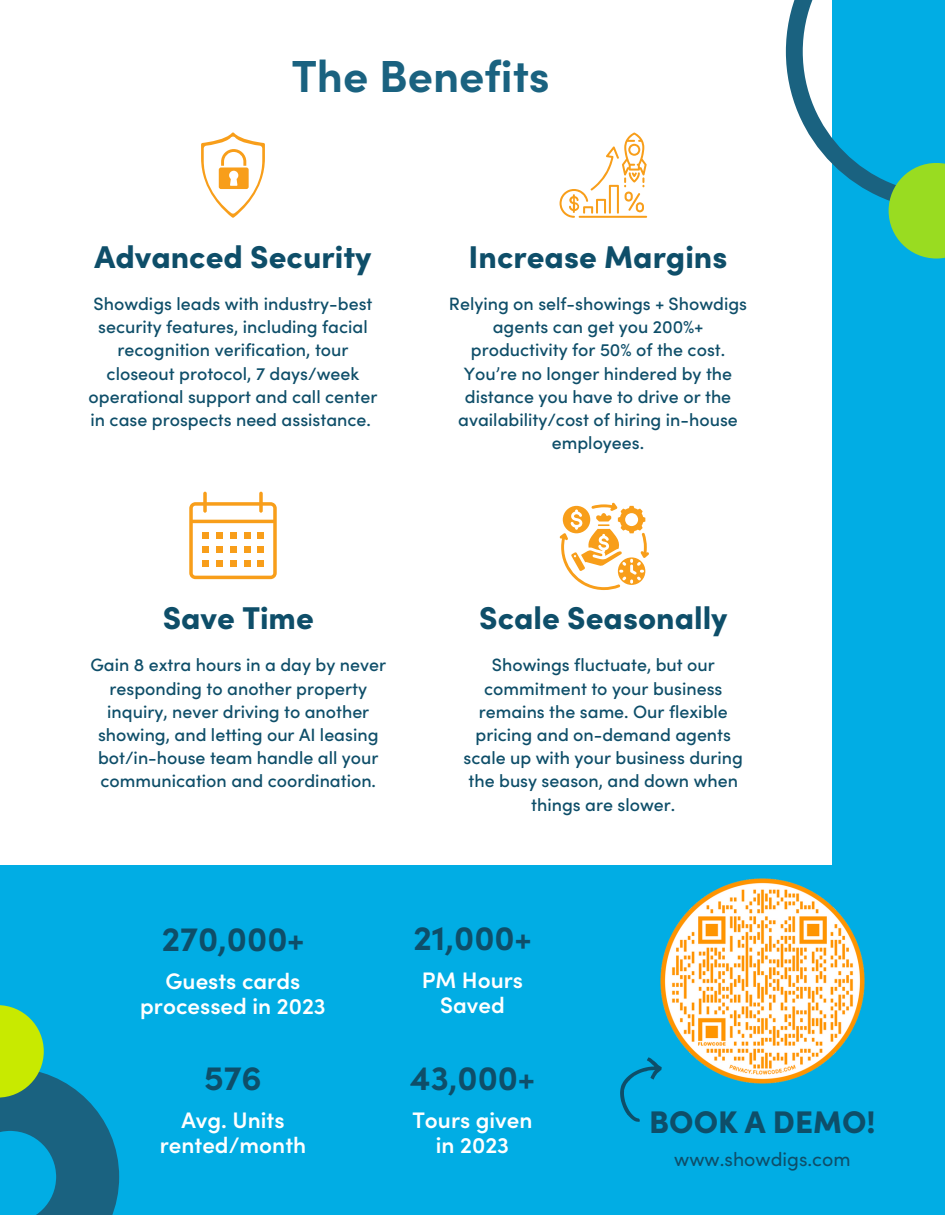
<style>
.page{position:relative;width:945px;height:1215px;background:#fff}
.page>*{position:absolute;margin:0;border:0;box-sizing:border-box;transform-origin:0 0}
.t1{font:700 45px "Sofia Pro";color:#1a6280}
.t2{font:700 34.2px "Sofia Pro";color:#0e4e69}
.t3{font:900 31.5px "Sofia Pro";color:#0e4e69}
.t4{font:900 31.35px "Sofia Pro";color:#0e4e69}
.t5{font:600 22.5px/24.8px "Sofia Pro";color:#fff;text-align:center}
.t6{font:19.5px "Sofia Pro";color:#0e4e69}
.t7{font:500 17.85px/23.2px "Sofia Pro";color:#0e4e69;text-align:center}
</style>
<div class="page">
<div style="left:832px;top:0;width:113px;height:1215px;background:#01ade4"></div>
<svg style="left:786px;top:0;width:103px;height:211px"></svg>
<svg style="left:889px;top:163px;width:56px;height:96px;fill:#99dc21"></svg>
<svg style="left:189px;top:492px;width:88px;height:87px"></svg>
<div style="left:202px;top:532px;width:7px;height:7px;background:#f89e1a"></div>
<div style="left:216px;top:532px;width:7px;height:7px;background:#f89e1a"></div>
<div style="left:230px;top:532px;width:7px;height:7px;background:#f89e1a"></div>
<div style="left:244px;top:532px;width:7px;height:7px;background:#f89e1a"></div>
<div style="left:258px;top:532px;width:6px;height:7px;background:#f89e1a"></div>
<div style="left:202px;top:546px;width:7px;height:7px;background:#f89e1a"></div>
<div style="left:216px;top:546px;width:7px;height:7px;background:#f89e1a"></div>
<div style="left:230px;top:546px;width:7px;height:7px;background:#f89e1a"></div>
<div style="left:244px;top:546px;width:7px;height:7px;background:#f89e1a"></div>
<div style="left:258px;top:546px;width:6px;height:7px;background:#f89e1a"></div>
<div style="left:202px;top:560px;width:7px;height:7px;background:#f89e1a"></div>
<div style="left:216px;top:560px;width:7px;height:7px;background:#f89e1a"></div>
<div style="left:230px;top:560px;width:7px;height:7px;background:#f89e1a"></div>
<div style="left:244px;top:560px;width:7px;height:7px;background:#f89e1a"></div>
<div style="left:258px;top:560px;width:6px;height:7px;background:#f89e1a"></div>
<svg style="left:201px;top:133px;width:64px;height:85px"></svg>
<svg style="left:560px;top:133px;width:87px;height:85px"></svg>
<svg style="left:560px;top:503px;width:89px;height:87px"></svg>
<div style="left:0;top:865px;width:945px;height:350px;background:#01ade4"></div>
<svg style="left:0;top:1073px;width:119px;height:142px"></svg>
<svg style="left:0;top:1005px;width:44px;height:93px;background:#9bd32a"></svg>
<img style="left:660px;top:878px;width:205px;height:206px">
<svg style="left:620px;top:1058px;width:42px;height:64px"></svg>
<h1 class="t1" style="left:292px;top:46px;width:260px">The Benefits</h1>
<p class="t3" style="left:94px;top:236px;width:279px">Advanced Security</p>
<h3 class="t3" style="left:469px;top:236px;width:260px">Increase Margins</h3>
<p class="t7" style="left:89px;top:292px;width:290px">Showdigs leads with industry-best security features, including facial recognition verification, tour closeout protocol, 7 days/week operational support and call center in case prospects need assistance.</p>
<p class="t7" style="left:449px;top:292px;width:300px">Relying on self-showings + Showdigs agents can get you 200%+ productivity for 50% of the cost.<br>You’re no longer hindered by the distance you have to drive or the availability/cost of hiring in-house employees.</p>
<p class="t3" style="left:163px;top:597px;width:153px">Save Time</p>
<h3 class="t3" style="left:479px;top:597px;width:250px">Scale Seasonally</h3>
<h5 class="t7" style="left:90px;top:653px;width:297px">Gain 8 extra hours in a day by never responding to another property inquiry, never driving to another showing, and letting our AI leasing bot/in-house team handle all your communication and coordination.</h5>
<h5 class="t7" style="left:464px;top:653px;width:281px">Showings fluctuate, but our commitment to your business remains the same. Our flexible pricing and on-demand agents scale up with your business during the busy season, and down when things are slower.</h5>
<h3 class="t2" style="left:162px;top:916px;width:144px">270,000+</h3>
<h5 class="t5" style="left:140px;top:968px;width:187px">Guests cards processed in 2023</h5>
<h3 class="t2" style="left:204px;top:1055px;width:59px">576</h3>
<h4 class="t5" style="left:160px;top:1107px;width:148px">Avg. Units rented/month</h4>
<h5 class="t2" style="left:414px;top:916px;width:119px">21,000+</h5>
<h3 class="t5" style="left:422px;top:967px;width:103px">PM Hours<br>Saved</h3>
<h3 class="t2" style="left:410px;top:1055px;width:126px">43,000+</h3>
<h4 class="t5" style="left:412px;top:1107px;width:122px">Tours given in 2023</h4>
<h4 class="t4" style="left:649px;top:1101px;width:228px">BOOK A DEMO!</h4>
<h3 class="t6" style="left:674px;top:1146px;width:178px">www.showdigs.com</h3>
</div>
